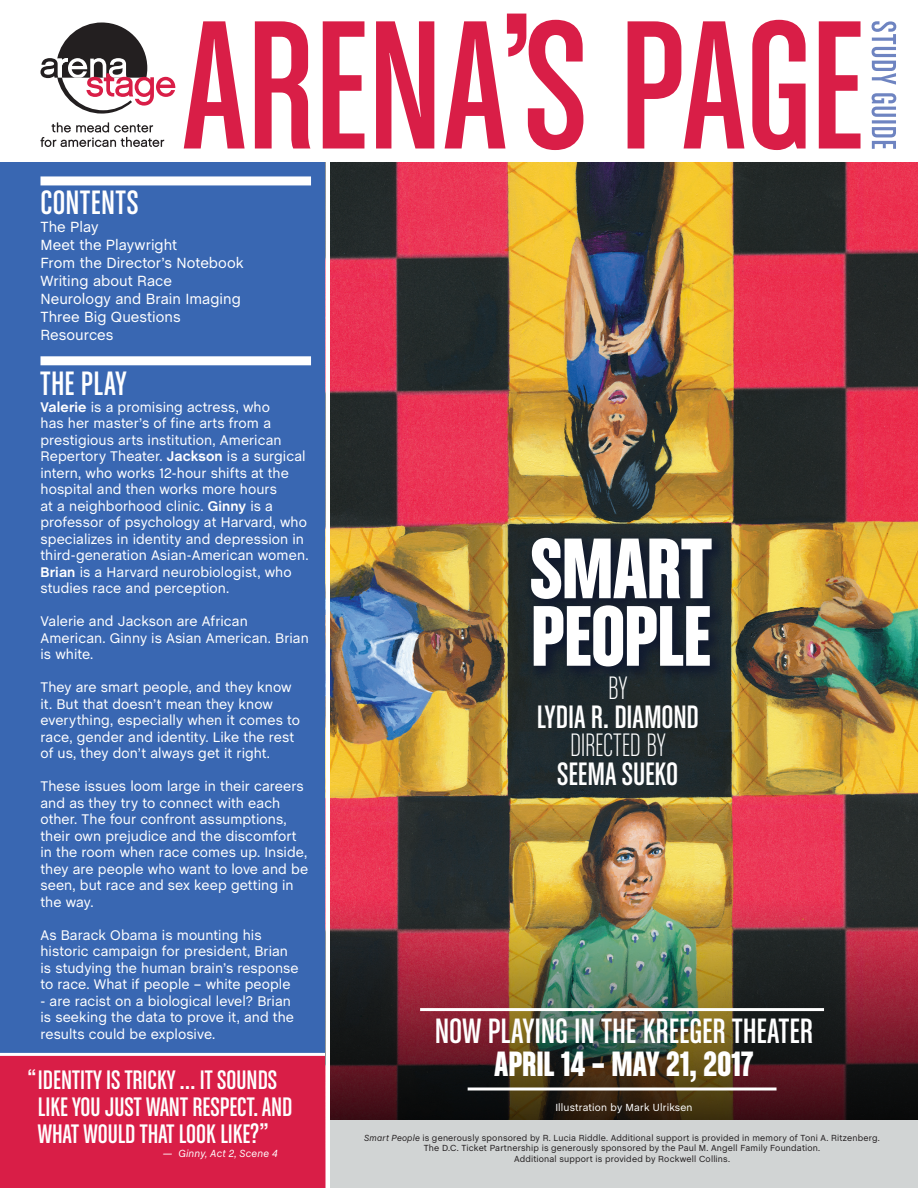
<style>
.page{position:relative;width:918px;height:1188px;background:#fff}
.page>*{position:absolute;margin:0;border:0;box-sizing:border-box;transform-origin:0 0}
.t1{font:91.5px/67.5px "Chalet Comprime Hong Kong Sixty";letter-spacing:-.005em;color:#fff}
.t2{font:37.5px "Chalet Comprime Cologne Sixty";color:#fff}
.t3{font:37.5px "Chalet Comprime Hong Kong Sixty";color:#fff}
.t4{font:36px "Chalet Comprime Cologne Sixty";letter-spacing:.015em;color:#fff}
.t5{font:34.5px "Chalet Comprime Cologne Sixty";color:#fff}
.t6{font:34.5px "Chalet Comprime Milan Sixty";letter-spacing:.005em;color:#fff}
.t7{font:28.5px/27px "Chalet Comprime Cologne Sixty";color:#fff;text-align:center}
.t8{font:15px/18px "Chalet";color:#fff}
.t9{font:14.25px/16.5px "Chalet";letter-spacing:.005em;color:#fff}
.t10{font:10.5px "Chalet";letter-spacing:.01em;color:#fff}
.t11{font:italic 10.5px "Chalet";letter-spacing:.015em;color:#fff}
.t12{font:9px/10.5px "Chalet";letter-spacing:.02em;color:#231f20;text-align:center}
.s1{font-weight:700}
.s2{font-size:27px}
.s3{font-style:italic}
</style>
<div class="page">
<div style="left:0;top:162px;width:328px;height:955px;background:#3967b2"></div>
<div style="left:0;top:1054px;width:328px;height:134px;background:#d91e47"></div>
<hr style="left:0;top:1053px;width:327px;height:3px;background:#fff">
<svg style="left:41px;top:122px;width:123px;height:25px"></svg>
<svg style="left:40px;top:22px;width:135px;height:92px"></svg>
<svg style="left:184px;top:14px;width:677px;height:136px"></svg>
<img style="left:330px;top:163px;width:588px;height:737px">
<svg style="left:872px;top:21px;width:24px;height:128px"></svg>
<div style="left:524px;top:531px;width:204px;height:151px;background:#0b132d;opacity:.75"></div>
<img style="left:330px;top:900px;width:588px;height:220px">
<div style="left:329px;top:1120px;width:589px;height:68px;background:#d1d4d4"></div>
<div style="left:40px;top:356px;width:271px;height:9px;background:#fff"></div>
<div style="left:40px;top:176px;width:271px;height:9px;background:#fff"></div>
<hr style="left:420px;top:1008px;width:404px;height:3px;background:#fff">
<hr style="left:468px;top:1088px;width:309px;height:2px;background:#fff">
<hr style="left:326px;top:154px;width:4px;height:1034px;background:#fff">
<h3 class="t4" style="left:40px;top:182px;width:99px">CONTENTS</h3>
<p class="t8" style="left:40px;top:218px;width:205px">The Play<br>Meet the Playwright<br>From the Director’s Notebook<br>Writing about Race<br>Neurology and Brain Imaging<br>Three Big Questions<br>Resources</p>
<h3 class="t4" style="left:40px;top:364px;width:88px">THE PLAY</h3>
<p class="t9" style="left:40px;top:399px;width:270px"><span class="s1">Valerie</span> is a promising actress, who<br>has her master’s of fine arts from a prestigious arts institution, American Repertory Theater. <span class="s1">Jackson</span> is a surgical intern, who works 12-hour shifts at the hospital and then works more hours<br>at a neighborhood clinic. <span class="s1">Ginny</span> is a professor of psychology at Harvard, who specializes in identity and depression in third-generation Asian-American women.<br><span class="s1">Brian</span> is a Harvard neurobiologist, who studies race and perception.</p>
<p class="t9" style="left:40px;top:613px;width:270px">Valerie and Jackson are African<br>American. Ginny is Asian American. Brian is white.</p>
<p class="t9" style="left:40px;top:679px;width:261px">They are smart people, and they know it. But that doesn’t mean they know everything, especially when it comes to race, gender and identity. Like the rest of us, they don’t always get it right.</p>
<p class="t9" style="left:40px;top:778px;width:269px">These issues loom large in their careers and as they try to connect with each other. The four confront assumptions, their own prejudice and the discomfort in the room when race comes up. Inside, they are people who want to love and be seen, but race and sex keep getting in the way.</p>
<p class="t9" style="left:40px;top:927px;width:260px">As Barack Obama is mounting his historic campaign for president, Brian is studying the human brain’s response to race. What if people – white people</p>
<p class="t9" style="left:40px;top:993px;width:255px">- are racist on a biological level? Brian is seeking the data to prove it, and the results could be explosive.</p>
<h3 class="t7" style="left:27px;top:1066px;width:266px"><span class="s2">“</span>IDENTITY IS TRICKY … IT SOUNDS<br>LIKE YOU JUST WANT RESPECT. AND<br>WHAT WOULD THAT LOOK LIKE?”</h3>
<p class="t11" style="left:163px;top:1147px;width:116px">— Ginny, Act 2, Scene 4</p>
<h1 class="t1" style="left:530px;top:532px;width:183px">SMART<br>PEOPLE</h1>
<h3 class="t6" style="left:608px;top:669px;width:21px">BY</h3>
<h3 class="t5" style="left:537px;top:697px;width:164px">LYDIA R. DIAMOND</h3>
<h3 class="t6" style="left:570px;top:726px;width:97px">DIRECTED BY</h3>
<h3 class="t5" style="left:557px;top:754px;width:123px">SEEMA SUEKO</h3>
<h2 class="t2" style="left:435px;top:1011px;width:380px">NOW PLAYING IN THE KREEGER THEATER</h2>
<h2 class="t3" style="left:495px;top:1042px;width:260px">APRIL 14 – MAY 21, 2017</h2>
<p class="t10" style="left:555px;top:1101px;width:139px">Illustration by Mark Ulriksen</p>
<p class="t12" style="left:364px;top:1132px;width:517px"><span class="s3">Smart People</span> is generously sponsored by R. Lucia Riddle. Additional support is provided in memory of Toni A. Ritzenberg.<br>The D.C. Ticket Partnership is generously sponsored by the Paul M. Angell Family Foundation.<br>Additional support is provided by Rockwell Collins.</p>
</div>
